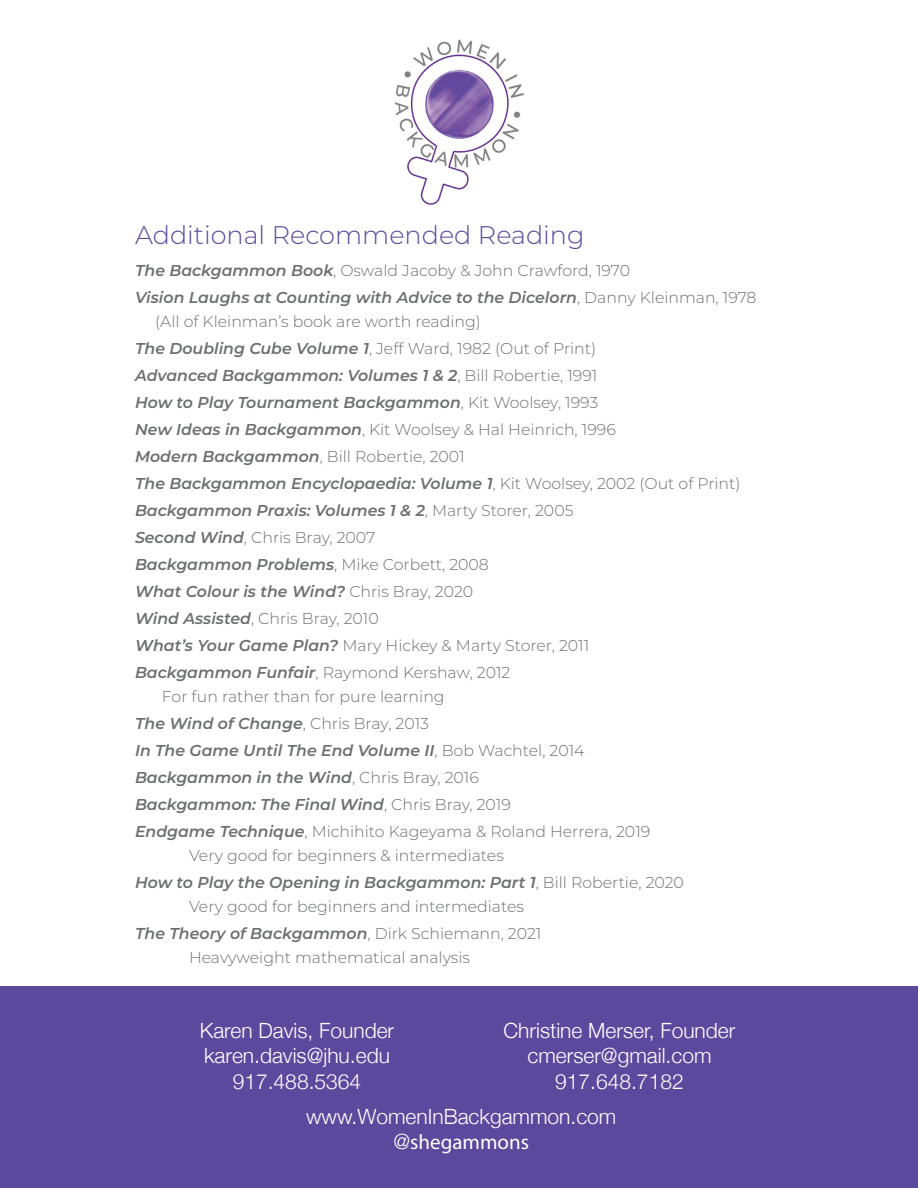
<style>
.page{position:relative;width:918px;height:1188px;background:#fff}
.page>*{position:absolute;margin:0;border:0;box-sizing:border-box;transform-origin:0 0}
.t1{font:300 25.5px "Montserrat";color:#5b499e}
.t2{font:300 21px/25.2px "Helvetica Neue";color:#fff;text-align:center}
.t3{font:21px "Myriad Pro";color:#fff}
.t4{font:300 15.75px/27px "Montserrat";color:#6d6f71}
.t5{font:italic 600 15.75px/27px "Montserrat";color:#6d6f71}
.s1{font-weight:300;font-style:normal}
.s2{font-weight:600;font-style:italic}
.s3{font-family:"Helvetica Neue";font-weight:300}
</style>
<div class="page">
<div style="left:0;top:987px;width:918px;height:201px;background:#5b499e"></div>
<img style="left:394px;top:39px;width:130px;height:166px">
<h1 class="t1" style="left:135px;top:217px;width:451px">Additional Recommended Reading</h1>
<p class="t5" style="left:135px;top:256px;width:623px">The Backgammon Book<span class="s1">, Oswald Jacoby &amp; John Crawford, 1970<br></span>Vision Laughs at Counting with Advice to the Dicelorn<span class="s1">, Danny Kleinman, 1978</span></p>
<p class="t4" style="left:135px;top:308px;width:607px;text-indent:20px">(All of Kleinman’s book are worth reading)<br><span class="s2">The Doubling Cube Volume 1</span>, Jeff Ward, 1982 (Out of Print)<br><span class="s2">Advanced Backgammon: Volumes 1 &amp; 2</span>, Bill Robertie, 1991<br><span class="s2">How to Play Tournament Backgammon</span>, Kit Woolsey, 1993<br><span class="s2">New Ideas in Backgammon</span>, Kit Woolsey &amp; Hal Heinrich, 1996<br><span class="s2">Modern Backgammon</span>, Bill Robertie, 2001<br><span class="s2">The Backgammon Encyclopaedia: Volume 1</span>, Kit Woolsey, 2002 (Out of Print)<br><span class="s2">Backgammon Praxis: Volumes 1 &amp; 2</span>, Marty Storer, 2005<br><span class="s2">Second Wind</span>, Chris Bray, 2007<br><span class="s2">Backgammon Problems</span>, Mike Corbett, 2008<br><span class="s2">What Colour is the Wind?</span> Chris Bray, 2020<br><span class="s2">Wind Assisted</span>, Chris Bray, 2010<br><span class="s2">What’s Your Game Plan?</span> Mary Hickey &amp; Marty Storer, 2011<br><span class="s2">Backgammon Funfair</span>, Raymond Kershaw, 2012</p>
<p class="t4" style="left:135px;top:683px;width:517px;text-indent:27px">For fun rather than for pure learning<br><span class="s2">The Wind of Change</span>, Chris Bray, 2013<br><span class="s2">In The Game Until The End Volume II</span>, Bob Wachtel, 2014<br><span class="s2">Backgammon in the Wind</span>, Chris Bray, 2016<br><span class="s2">Backgammon: The Final Wind</span>, Chris Bray, 2019<br><span class="s2">Endgame Technique</span>, Michihito Kageyama &amp; Roland Herrera, 2019</p>
<p class="t4" style="left:135px;top:842px;width:551px;text-indent:54px">Very good for beginners &amp; intermediates<br><span class="s2">How to Play the Opening in Backgammon: Part 1</span>, Bill Robertie, 2020</p>
<p class="t4" style="left:135px;top:893px;width:408px;text-indent:54px">Very good for beginners and intermediates<br><span class="s2">The Theory of Backgammon</span>, Dirk Schiemann, 2021</p>
<p class="t4" style="left:189px;top:944px;width:283px">Heavyweight mathematical analysis</p>
<h2 class="t2" style="left:200px;top:1017px;width:196px">Karen Davis, Founder karen.davis@jhu.edu<br>917.488.5364</h2>
<h2 class="t2" style="left:504px;top:1017px;width:233px">Christine Merser, Founder cmerser@gmail.com<br>917.648.7182</h2>
<h2 class="t2" style="left:306px;top:1103px;width:312px">www.WomenInBackgammon.com</h2>
<h2 class="t3" style="left:393px;top:1129px;width:137px"><span class="s3">@</span>shegammons</h2>
</div>
